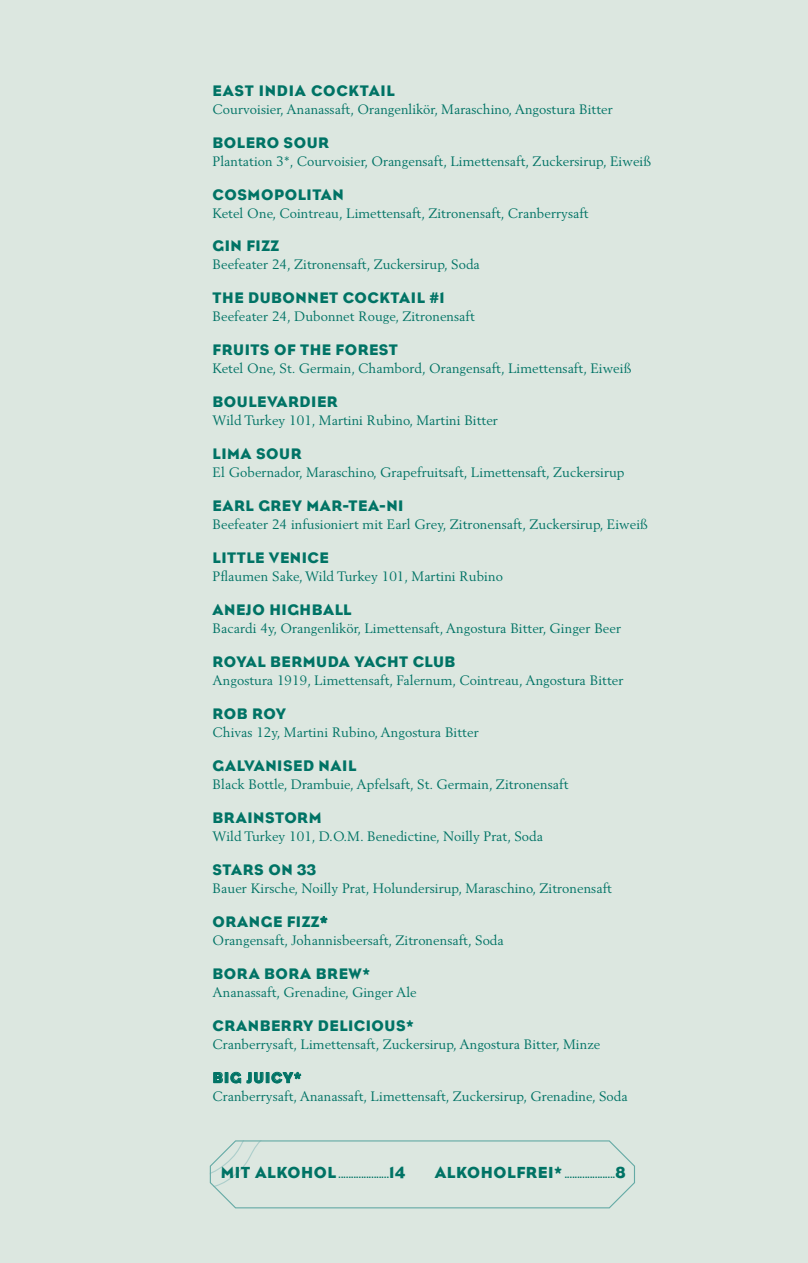
<style>
.page{position:relative;width:808px;height:1263px;background:#dce7e0}
.page>*{position:absolute;margin:0;border:0;box-sizing:border-box;transform-origin:0 0}
.Fließtext{font:15.75px "Eagle";letter-spacing:.035em;color:#007365}
.Fließtext-2{font:15px "Eagle";letter-spacing:.075em;color:#007365}
.Fließtext-3{font:13.5px "Berling LT Std";letter-spacing:.005em;color:#007365}
.Fließtext-4{font:7.5px "Eagle";color:#007365}
.s1{font-size:15px}
.s2{font-size:16.5px}
</style>
<div class="page">
<svg style="left:321px;top:916px;width:6px;height:7px"></svg>
<svg style="left:214px;top:1072px;width:27px;height:11px"></svg>
<svg style="left:247px;top:1072px;width:54px;height:11px"></svg>
<svg style="left:212px;top:1142px;width:48px;height:64px"></svg>
<div style="left:210px;top:1140px;width:425px;height:68px;border:1px solid #64aaa5;border-radius:25px"></div>
<p class="Fließtext" style="left:213px;top:81px;width:184px">EAST INDIA COCKTAIL</p>
<p class="Fließtext-3" style="left:213px;top:101px;width:402px">Courvoisier, Ananassaft, Orangenlikör, Maraschino, Angostura Bitter</p>
<p class="Fließtext" style="left:213px;top:133px;width:118px">BOLERO SOUR</p>
<p class="Fließtext-3" style="left:213px;top:153px;width:440px">Plantation 3*, Courvoisier, Orangensaft, Limettensaft, Zuckersirup, Eiweiß</p>
<p class="Fließtext" style="left:213px;top:185px;width:133px">COSMOPOLITAN</p>
<p class="Fließtext-3" style="left:213px;top:205px;width:378px">Ketel One, Cointreau, Limettensaft, Zitronensaft, Cranberrysaft</p>
<p class="Fließtext" style="left:213px;top:237px;width:68px">GIN FIZZ</p>
<p class="Fließtext-3" style="left:213px;top:256px;width:269px">Beefeater 24, Zitronensaft, Zuckersirup, Soda</p>
<p class="Fließtext" style="left:213px;top:289px;width:234px">THE DUBONNET COCKTAIL #1</p>
<p class="Fließtext-3" style="left:213px;top:308px;width:264px">Beefeater 24, Dubonnet Rouge, Zitronensaft</p>
<p class="Fließtext" style="left:213px;top:341px;width:187px">FRUITS OF THE FOREST</p>
<p class="Fließtext-3" style="left:213px;top:360px;width:420px">Ketel One, St. Germain, Chambord, Orangensaft, Limettensaft, Eiweiß</p>
<p class="Fließtext" style="left:213px;top:393px;width:127px">BOULEVARDIER</p>
<p class="Fließtext-3" style="left:213px;top:412px;width:287px">Wild Turkey 101, Martini Rubino, Martini Bitter</p>
<p class="Fließtext" style="left:213px;top:445px;width:91px">LIMA SOUR</p>
<p class="Fließtext-3" style="left:213px;top:464px;width:413px">El Gobernador, Maraschino, Grapefruitsaft, Limettensaft, Zuckersirup</p>
<p class="Fließtext" style="left:213px;top:497px;width:192px">EARL GREY MAR-TEA-NI</p>
<p class="Fließtext-3" style="left:213px;top:516px;width:437px">Beefeater 24 infusioniert mit Earl Grey, Zitronensaft, Zuckersirup, Eiweiß</p>
<p class="Fließtext" style="left:213px;top:549px;width:118px">LITTLE VENICE</p>
<p class="Fließtext-3" style="left:213px;top:568px;width:292px">Pflaumen Sake, Wild Turkey 101, Martini Rubino</p>
<p class="Fließtext" style="left:213px;top:601px;width:140px">ANEJO HIGHBALL</p>
<p class="Fließtext-3" style="left:213px;top:620px;width:410px">Bacardi 4y, Orangenlikör, Limettensaft, Angostura Bitter, Ginger Beer</p>
<p class="Fließtext" style="left:213px;top:653px;width:244px">ROYAL BERMUDA YACHT CLUB</p>
<p class="Fließtext-3" style="left:213px;top:672px;width:412px">Angostura 1919, Limettensaft, Falernum, Cointreau, Angostura Bitter</p>
<p class="Fließtext" style="left:213px;top:705px;width:75px">ROB ROY</p>
<p class="Fließtext-3" style="left:213px;top:724px;width:267px">Chivas 12y, Martini Rubino, Angostura Bitter</p>
<p class="Fließtext" style="left:213px;top:757px;width:145px">GALVANISED NAIL</p>
<p class="Fließtext-3" style="left:213px;top:776px;width:357px">Black Bottle, Drambuie, Apfelsaft, St. Germain, Zitronensaft</p>
<p class="Fließtext" style="left:213px;top:809px;width:110px">BRAINSTORM</p>
<p class="Fließtext-3" style="left:213px;top:828px;width:332px">Wild Turkey 101, D.O.M. Benedictine, Noilly Prat, Soda</p>
<p class="Fließtext" style="left:213px;top:860px;width:105px">STARS ON 33</p>
<p class="Fließtext-3" style="left:213px;top:880px;width:401px">Bauer Kirsche, Noilly Prat, Holundersirup, Maraschino, Zitronensaft</p>
<p class="Fließtext" style="left:213px;top:912px;width:116px">ORANGE FIZZ<span class="s1">*</span></p>
<p class="Fließtext-3" style="left:213px;top:932px;width:293px">Orangensaft, Johannisbeersaft, Zitronensaft, Soda</p>
<p class="Fließtext" style="left:213px;top:964px;width:159px">BORA BORA BREW*</p>
<p class="Fließtext-3" style="left:213px;top:984px;width:206px">Ananassaft, Grenadine, Ginger Ale</p>
<p class="Fließtext" style="left:213px;top:1016px;width:203px">CRANBERRY DELICIOUS*</p>
<p class="Fließtext-3" style="left:213px;top:1036px;width:389px">Cranberrysaft, Limettensaft, Zuckersirup, Angostura Bitter, Minze</p>
<p class="Fließtext-2" style="left:213px;top:1069px;width:90px">BIG JUICY*</p>
<p class="Fließtext-3" style="left:213px;top:1088px;width:417px">Cranberrysaft, Ananassaft, Limettensaft, Zuckersirup, Grenadine, Soda</p>
<p class="Fließtext-4" style="left:221px;top:1171px;width:186px"><span class="s2">MIT ALKOHOL</span> ....................<span class="s2">14</span></p>
<p class="Fließtext-4" style="left:435px;top:1171px;width:192px"><span class="s2">ALKOHOLFREI*</span> ....................<span class="s2">8</span></p>
</div>
